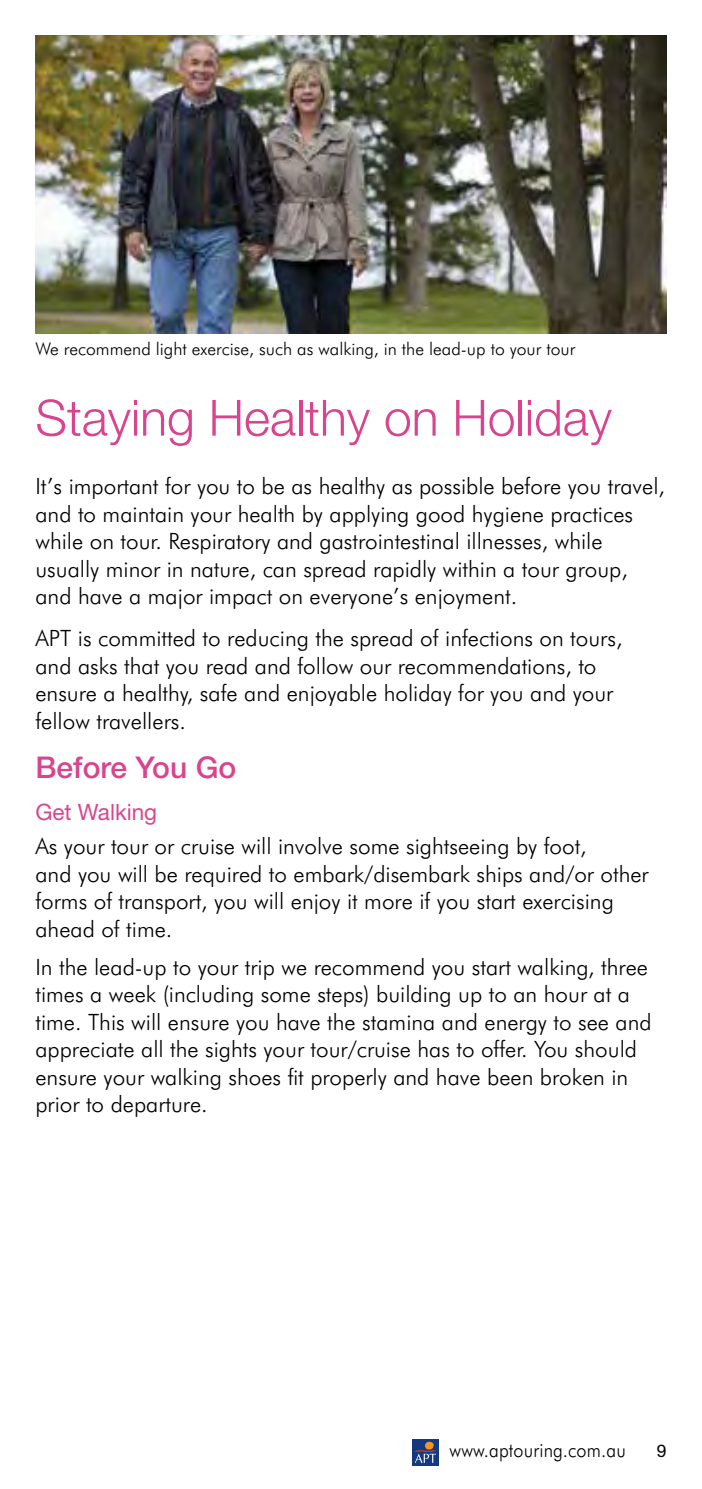
<style>
.page{position:relative;width:702px;height:1489px;background:#fff}
.page>*{position:absolute;margin:0;border:0;box-sizing:border-box;transform-origin:0 0}
.t1{font:300 50px "Helvetica Neue";color:#d8458e}
.t2{font:500 30px "Helvetica Neue";color:#d8458e}
.t3{font:300 22.5px/27.5px "Futura BT";color:#000}
.t4{font:22.5px "Helvetica Neue";color:#d8458e}
.t5{font:300 20px "Futura BT";letter-spacing:.01em;color:#000;scale:.9 1}
.t6{font:300 17.5px "Futura BT";color:#000}
.t7{font:17.5px "Helvetica Neue";color:#000}
</style>
<div class="page">
<div style="left:412px;top:1439px;width:26px;height:26px;background:#15397f"></div>
<svg style="left:415px;top:1441px;width:21px;height:21px"></svg>
<img style="left:35px;top:35px;width:631px;height:298px">
<p class="t6" style="left:35px;top:337px;width:541px">We recommend light exercise, such as walking, in the lead-up to your tour</p>
<h1 class="t1" style="left:35px;top:387px;width:578px">Staying Healthy on Holiday</h1>
<p class="t3" style="left:35px;top:472px;width:631px">It’s important for you to be as healthy as possible before you travel, and to maintain your health by applying good hygiene practices while on tour. Respiratory and gastrointestinal illnesses, while usually minor in nature, can spread rapidly within a tour group, and have a major impact on everyone’s enjoyment.</p>
<p class="t3" style="left:35px;top:624px;width:588px">APT is committed to reducing the spread of infections on tours, and asks that you read and follow our recommendations, to ensure a healthy, safe and enjoyable holiday for you and your fellow travellers.</p>
<h2 class="t2" style="left:35px;top:749px;width:202px">Before You Go</h2>
<p class="t4" style="left:35px;top:798px;width:123px">Get Walking</p>
<p class="t3" style="left:35px;top:832px;width:614px">As your tour or cruise will involve some sightseeing by foot,<br>and you will be required to embark/disembark ships and/or other forms of transport, you will enjoy it more if you start exercising ahead of time.</p>
<p class="t3" style="left:35px;top:952px;width:617px">In the lead-up to your trip we recommend you start walking, three times a week (including some steps) building up to an hour at a time. This will ensure you have the stamina and energy to see and appreciate all the sights your tour/cruise has to offer. You should ensure your walking shoes fit properly and have been broken in prior to departure.</p>
<p class="t5" style="left:449px;top:1437px;width:197px">www.aptouring.com.au</p>
<p class="t7" style="left:656px;top:1440px;width:11px">9</p>
</div>
